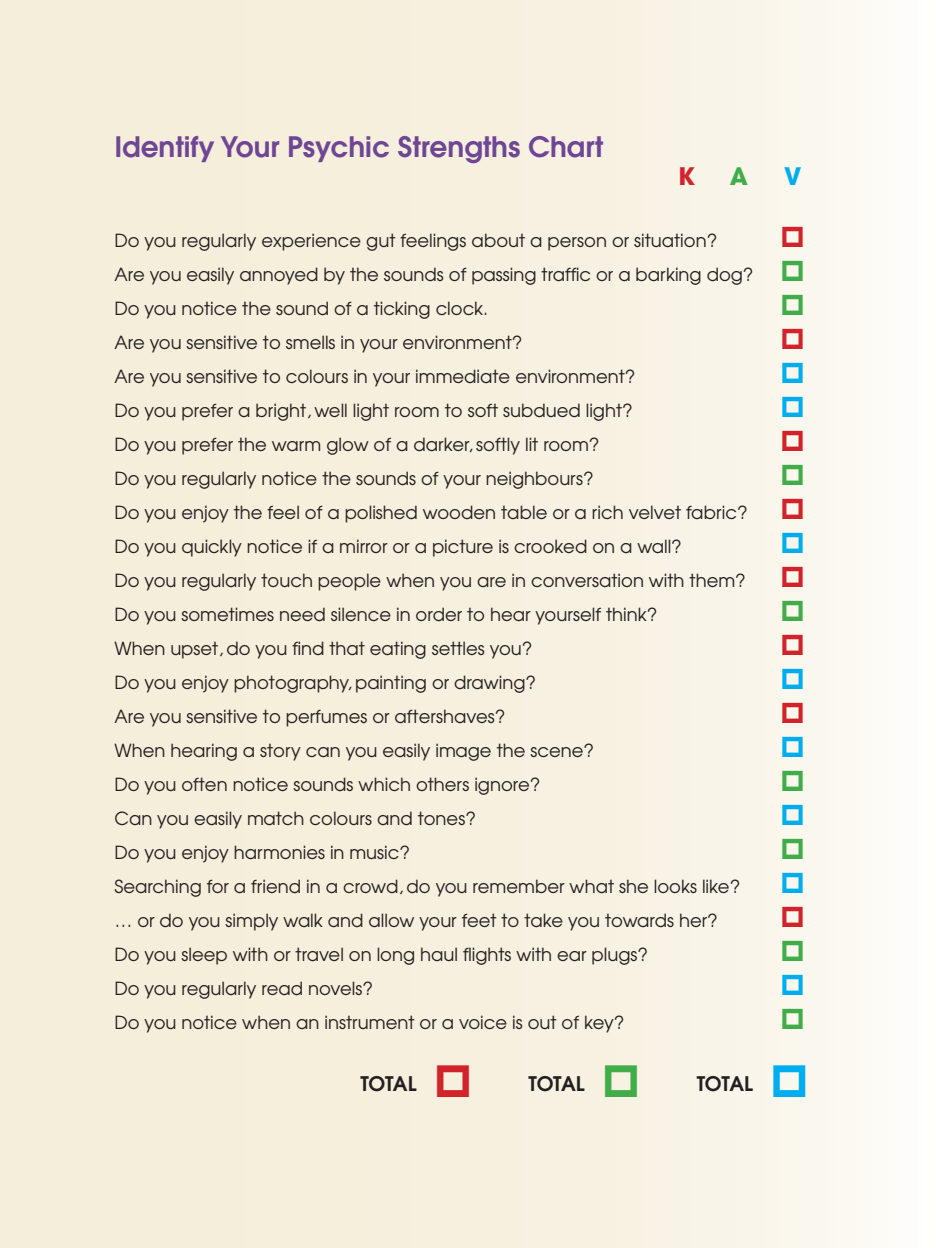
<style>
.page{position:relative;width:936px;height:1248px;background:#fff}
.page>*{position:absolute;margin:0;border:0;box-sizing:border-box;transform-origin:0 0}
.t1{font:600 28px "Avant Garde";color:#6f4595}
.t2{font:700 24px "Avant Garde";color:#d2232a}
.t3{font:700 24px "Avant Garde";color:#41ad49}
.t4{font:700 24px "Avant Garde";color:#00adef}
.t5{font:600 20px "Avant Garde";letter-spacing:-.015em;color:#231f20}
.t6{font:18px/34px "Avant Garde";color:#231f20}
</style>
<div class="page">
<div style="left:0;top:0;width:935px;height:1247px;background:linear-gradient(to right,#f3ebd4,#fbf8f1)"></div>
<svg style="left:782px;top:226px;width:20px;height:21px"></svg>
<svg style="left:782px;top:260px;width:20px;height:21px"></svg>
<svg style="left:782px;top:294px;width:20px;height:21px"></svg>
<svg style="left:782px;top:328px;width:20px;height:21px"></svg>
<svg style="left:782px;top:362px;width:20px;height:21px"></svg>
<svg style="left:782px;top:396px;width:20px;height:21px"></svg>
<svg style="left:782px;top:430px;width:20px;height:21px"></svg>
<svg style="left:782px;top:464px;width:20px;height:21px"></svg>
<svg style="left:782px;top:498px;width:20px;height:21px"></svg>
<svg style="left:782px;top:532px;width:20px;height:21px"></svg>
<svg style="left:782px;top:566px;width:20px;height:21px"></svg>
<svg style="left:782px;top:600px;width:20px;height:21px"></svg>
<svg style="left:782px;top:634px;width:20px;height:21px"></svg>
<svg style="left:782px;top:668px;width:20px;height:21px"></svg>
<svg style="left:782px;top:702px;width:20px;height:21px"></svg>
<svg style="left:782px;top:736px;width:20px;height:21px"></svg>
<svg style="left:782px;top:770px;width:20px;height:21px"></svg>
<svg style="left:782px;top:804px;width:20px;height:21px"></svg>
<svg style="left:782px;top:838px;width:20px;height:21px"></svg>
<svg style="left:782px;top:872px;width:20px;height:21px"></svg>
<svg style="left:782px;top:906px;width:20px;height:21px"></svg>
<svg style="left:782px;top:940px;width:20px;height:21px"></svg>
<svg style="left:782px;top:974px;width:20px;height:21px"></svg>
<svg style="left:782px;top:1008px;width:20px;height:21px"></svg>
<svg style="left:437px;top:1065px;width:32px;height:32px"></svg>
<svg style="left:605px;top:1065px;width:32px;height:32px"></svg>
<svg style="left:773px;top:1065px;width:32px;height:32px"></svg>
<h1 class="t1" style="left:114px;top:128px;width:490px">Identify Your Psychic Strengths Chart</h1>
<h2 class="t2" style="left:678px;top:160px;width:18px">K</h2>
<h2 class="t3" style="left:729px;top:160px;width:20px">A</h2>
<h2 class="t4" style="left:784px;top:160px;width:19px">V</h2>
<p class="t6" style="left:114px;top:223px;width:640px">Do you regularly experience gut feelings about a person or situation?<br>Are you easily annoyed by the sounds of passing traffic or a barking dog?<br>Do you notice the sound of a ticking clock.<br>Are you sensitive to smells in your environment?<br>Are you sensitive to colours in your immediate environment?<br>Do you prefer a bright, well light room to soft subdued light?<br>Do you prefer the warm glow of a darker, softly lit room?<br>Do you regularly notice the sounds of your neighbours?<br>Do you enjoy the feel of a polished wooden table or a rich velvet fabric?<br>Do you quickly notice if a mirror or a picture is crooked on a wall?<br>Do you regularly touch people when you are in conversation with them?<br>Do you sometimes need silence in order to hear yourself think?<br>When upset, do you find that eating settles you?<br>Do you enjoy photography, painting or drawing?<br>Are you sensitive to perfumes or aftershaves?<br>When hearing a story can you easily image the scene?<br>Do you often notice sounds which others ignore?<br>Can you easily match colours and tones?<br>Do you enjoy harmonies in music?<br>Searching for a friend in a crowd, do you remember what she looks like? … or do you simply walk and allow your feet to take you towards her?<br>Do you sleep with or travel on long haul flights with ear plugs?<br>Do you regularly read novels?<br>Do you notice when an instrument or a voice is out of key?</p>
<p class="t5" style="left:360px;top:1070px;width:58px">TOTAL</p>
<p class="t5" style="left:528px;top:1070px;width:58px">TOTAL</p>
<p class="t5" style="left:696px;top:1070px;width:58px">TOTAL</p>
</div>
